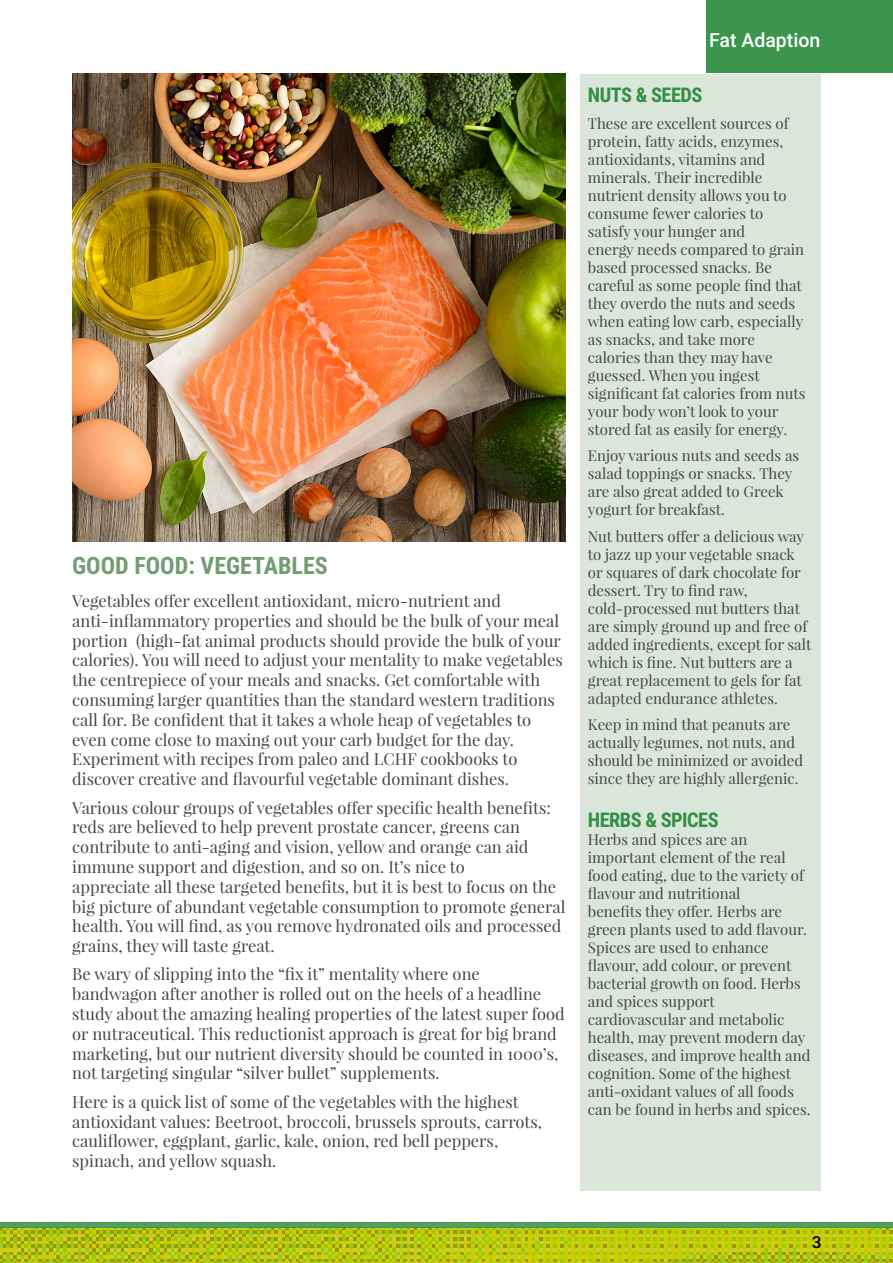
<style>
.page{position:relative;width:893px;height:1263px;background:#fff}
.page>*{position:absolute;margin:0;border:0;box-sizing:border-box;transform-origin:0 0}
.t1{font:700 24px "Roboto Condensed";color:#719d71}
.t2{font:700 20.25px "Roboto Condensed";letter-spacing:-.025em;color:#329044}
.t3{font:500 19.5px "Roboto";color:#fff}
.t4{font:16.5px/19.8px "Playfair Display";color:#464547}
.t5{font:500 16.5px "Roboto";color:#000}
.t6{font:15px/18px "Playfair Display";color:#464547}
</style>
<div class="page">
<div style="left:706px;top:0;width:187px;height:72px;background:#3c954d"></div>
<img style="left:0;top:1228px;width:893px;height:35px">
<div style="left:580px;top:74px;width:241px;height:1117px;background:#dbe6db"></div>
<div style="left:0;top:1222px;width:893px;height:6px;background:#51a060"></div>
<img style="left:72px;top:73px;width:494px;height:468px">
<h1 class="t1" style="left:72px;top:549px;width:257px">GOOD FOOD: VEGETABLES</h1>
<p class="t4" style="left:72px;top:591px;width:492px">Vegetables offer excellent antioxidant, micro-nutrient and anti-inflammatory properties and should be the bulk of your meal portion (high-fat animal products should provide the bulk of your calories). You will need to adjust your mentality to make vegetables the centrepiece of your meals and snacks. Get comfortable with consuming larger quantities than the standard western traditions call for. Be confident that it takes a whole heap of vegetables to even come close to maxing out your carb budget for the day.<br>Experiment with recipes from paleo and LCHF cookbooks to discover creative and flavourful vegetable dominant dishes.</p>
<p class="t4" style="left:72px;top:797px;width:495px">Various colour groups of vegetables offer specific health benefits: reds are believed to help prevent prostate cancer, greens can contribute to anti-aging and vision, yellow and orange can aid immune support and digestion, and so on. It’s nice to<br>appreciate all these targeted benefits, but it is best to focus on the big picture of abundant vegetable consumption to promote general health. You will find, as you remove hydronated oils and processed grains, they will taste great.</p>
<p class="t4" style="left:72px;top:964px;width:494px">Be wary of slipping into the “fix it” mentality where one bandwagon after another is rolled out on the heels of a headline study about the amazing healing properties of the latest super food or nutraceutical. This reductionist approach is great for big brand marketing, but our nutrient diversity should be counted in 1000’s, not targeting singular “silver bullet” supplements.</p>
<p class="t4" style="left:72px;top:1091px;width:471px">Here is a quick list of some of the vegetables with the highest antioxidant values: Beetroot, broccoli, brussels sprouts, carrots, cauliflower, eggplant, garlic, kale, onion, red bell peppers, spinach, and yellow squash.</p>
<p class="t3" style="left:709px;top:26px;width:113px">Fat Adaption</p>
<p class="t2" style="left:588px;top:81px;width:116px">NUTS &amp; SEEDS</p>
<p class="t6" style="left:588px;top:114px;width:219px">These are excellent sources of protein, fatty acids, enzymes, antioxidants, vitamins and minerals. Their incredible nutrient density allows you to consume fewer calories to satisfy your hunger and<br>energy needs compared to grain based processed snacks. Be careful as some people find that they overdo the nuts and seeds when eating low carb, especially as snacks, and take more calories than they may have guessed. When you ingest significant fat calories from nuts your body won’t look to your stored fat as easily for energy.</p>
<p class="t6" style="left:588px;top:447px;width:213px">Enjoy various nuts and seeds as salad toppings or snacks. They are also great added to Greek yogurt for breakfast.</p>
<p class="t6" style="left:588px;top:527px;width:225px">Nut butters offer a delicious way to jazz up your vegetable snack or squares of dark chocolate for dessert. Try to find raw, cold-processed nut butters that are simply ground up and free of added ingredients, except for salt which is fine. Nut butters are a great replacement to gels for fat adapted endurance athletes.</p>
<p class="t6" style="left:588px;top:716px;width:217px">Keep in mind that peanuts are actually legumes, not nuts, and should be minimized or avoided since they are highly allergenic.</p>
<p class="t2" style="left:588px;top:805px;width:132px">HERBS &amp; SPICES</p>
<p class="t6" style="left:588px;top:830px;width:224px">Herbs and spices are an important element of the real food eating, due to the variety of flavour and nutritional<br>benefits they offer. Herbs are green plants used to add flavour.<br>Spices are used to enhance flavour, add colour, or prevent bacterial growth on food. Herbs and spices support cardiovascular and metabolic health, may prevent modern day diseases, and improve health and cognition. Some of the highest anti-oxidant values of all foods can be found in herbs and spices.</p>
<p class="t5" style="left:812px;top:1230px;width:11px">3</p>
</div>
